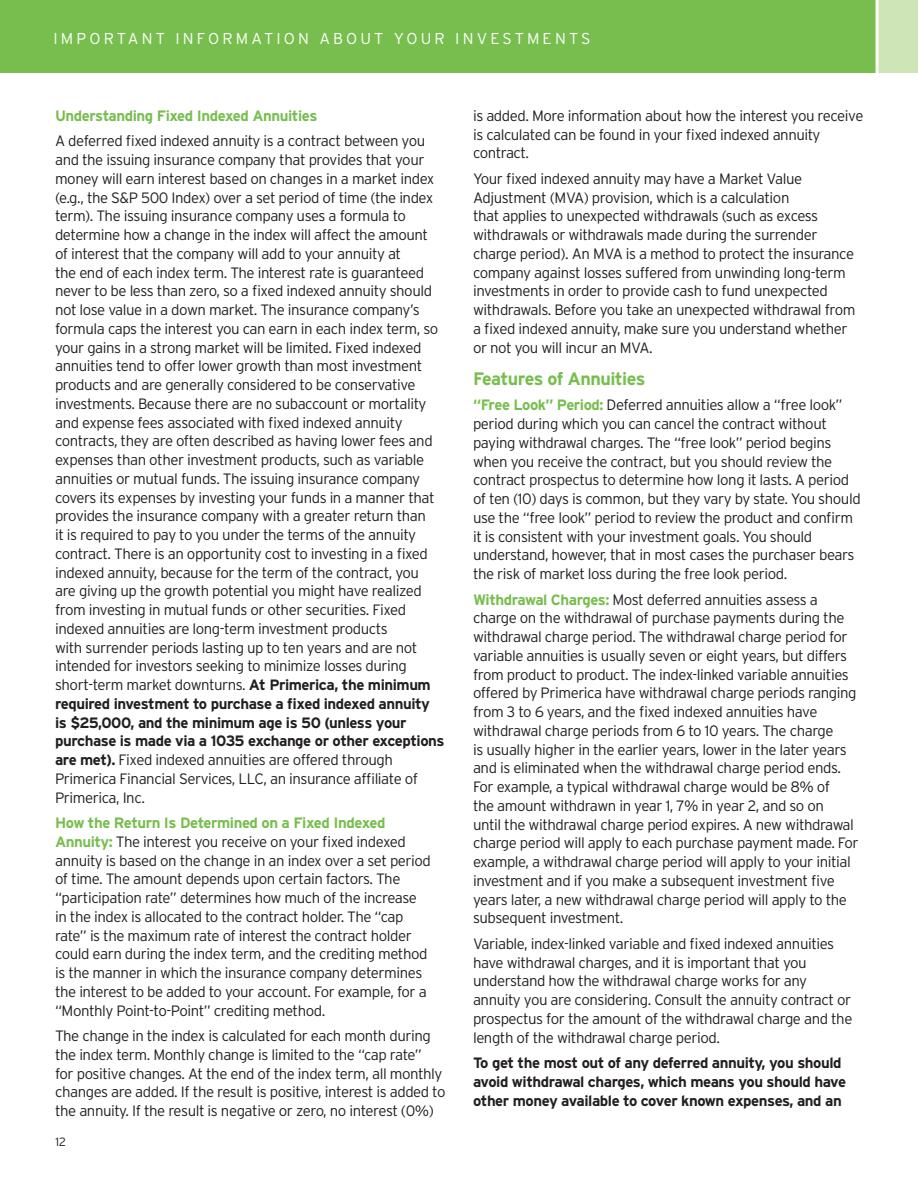
<style>
.page{position:relative;width:918px;height:1188px;background:#fff}
.page>*{position:absolute;margin:0;border:0;box-sizing:border-box;transform-origin:0 0}
.Main_Head__ps{font:700 18px "Interstate";letter-spacing:-.03em;color:#77be4e}
.t1{font:300 15.75px "Interstate";letter-spacing:.2em;color:#fff}
.Body_Text__ps{font:300 15px/18.8px "Interstate";letter-spacing:-.03em;color:#231f20}
.Body_Text__ps-2{font:700 15px/18.8px "Interstate";letter-spacing:-.03em;color:#231f20}
.Subhead__ps{font:700 15px "Interstate";letter-spacing:-.03em;color:#77be4e}
.t2{font:300 12px "Interstate";color:#231f20}
.s1{font-weight:700}
.s2{font-weight:700;color:#77be4e}
</style>
<div class="page">
<div style="left:0;top:0;width:918px;height:72px;background:#77be4e"></div>
<div style="left:877px;top:0;width:41px;height:72px;background:#cde5b7"></div>
<hr style="left:876px;top:0;width:3px;height:88px;background:#fff">
<p class="t1" style="left:54px;top:30px;width:538px">IMPORTANT INFORMATION ABOUT YOUR INVESTMENTS</p>
<p class="Subhead__ps" style="left:55px;top:107px;width:264px">Understanding Fixed Indexed Annuities</p>
<p class="Body_Text__ps" style="left:55px;top:132px;width:391px">A deferred fixed indexed annuity is a contract between you and the issuing insurance company that provides that your money will earn interest based on changes in a market index (e.g., the S&amp;P 500 Index) over a set period of time (the index term). The issuing insurance company uses a formula to determine how a change in the index will affect the amount of interest that the company will add to your annuity at<br>the end of each index term. The interest rate is guaranteed never to be less than zero, so a fixed indexed annuity should not lose value in a down market. The insurance company’s formula caps the interest you can earn in each index term, so your gains in a strong market will be limited. Fixed indexed annuities tend to offer lower growth than most investment products and are generally considered to be conservative investments. Because there are no subaccount or mortality and expense fees associated with fixed indexed annuity contracts, they are often described as having lower fees and expenses than other investment products, such as variable annuities or mutual funds. The issuing insurance company covers its expenses by investing your funds in a manner that provides the insurance company with a greater return than<br>it is required to pay to you under the terms of the annuity contract. There is an opportunity cost to investing in a fixed indexed annuity, because for the term of the contract, you<br>are giving up the growth potential you might have realized from investing in mutual funds or other securities. Fixed indexed annuities are long-term investment products<br>with surrender periods lasting up to ten years and are not intended for investors seeking to minimize losses during short-term market downturns. <span class="s1">At Primerica, the minimum required investment to purchase a fixed indexed annuity is $25,000, and the minimum age is 50 (unless your purchase is made via a 1035 exchange or other exceptions are met).</span> Fixed indexed annuities are offered through Primerica Financial Services, LLC, an insurance affiliate of Primerica, Inc.</p>
<p class="Body_Text__ps" style="left:55px;top:813px;width:377px"><span class="s2">How the Return Is Determined on a Fixed Indexed Annuity:</span> The interest you receive on your fixed indexed annuity is based on the change in an index over a set period of time. The amount depends upon certain factors. The “participation rate” determines how much of the increase in the index is allocated to the contract holder. The “cap rate” is the maximum rate of interest the contract holder could earn during the index term, and the crediting method is the manner in which the insurance company determines the interest to be added to your account. For example, for a “Monthly Point-to-Point” crediting method.</p>
<p class="Body_Text__ps" style="left:55px;top:1026px;width:392px">The change in the index is calculated for each month during the index term. Monthly change is limited to the “cap rate”<br>for positive changes. At the end of the index term, all monthly changes are added. If the result is positive, interest is added to the annuity. If the result is negative or zero, no interest (0%)</p>
<p class="t2" style="left:56px;top:1135px;width:12px">12</p>
<p class="Body_Text__ps" style="left:473px;top:106px;width:392px">is added. More information about how the interest you receive is calculated can be found in your fixed indexed annuity contract.</p>
<p class="Body_Text__ps" style="left:473px;top:169px;width:384px">Your fixed indexed annuity may have a Market Value Adjustment (MVA) provision, which is a calculation<br>that applies to unexpected withdrawals (such as excess withdrawals or withdrawals made during the surrender charge period). An MVA is a method to protect the insurance company against losses suffered from unwinding long-term investments in order to provide cash to fund unexpected withdrawals. Before you take an unexpected withdrawal from a fixed indexed annuity, make sure you understand whether or not you will incur an MVA.</p>
<p class="Main_Head__ps" style="left:473px;top:369px;width:174px">Features of Annuities</p>
<p class="Body_Text__ps" style="left:473px;top:396px;width:389px"><span class="s2">“Free Look” Period:</span> Deferred annuities allow a “free look” period during which you can cancel the contract without paying withdrawal charges. The “free look” period begins when you receive the contract, but you should review the contract prospectus to determine how long it lasts. A period of ten (10) days is common, but they vary by state. You should use the “free look” period to review the product and confirm it is consistent with your investment goals. You should understand, however, that in most cases the purchaser bears the risk of market loss during the free look period.</p>
<p class="Body_Text__ps" style="left:473px;top:590px;width:387px"><span class="s2">Withdrawal Charges:</span> Most deferred annuities assess a charge on the withdrawal of purchase payments during the withdrawal charge period. The withdrawal charge period for variable annuities is usually seven or eight years, but differs from product to product. The index-linked variable annuities offered by Primerica have withdrawal charge periods ranging from 3 to 6 years, and the fixed indexed annuities have withdrawal charge periods from 6 to 10 years. The charge<br>is usually higher in the earlier years, lower in the later years and is eliminated when the withdrawal charge period ends.<br>For example, a typical withdrawal charge would be 8% of<br>the amount withdrawn in year 1, 7% in year 2, and so on<br>until the withdrawal charge period expires. A new withdrawal charge period will apply to each purchase payment made. For example, a withdrawal charge period will apply to your initial investment and if you make a subsequent investment five years later, a new withdrawal charge period will apply to the subsequent investment.</p>
<p class="Body_Text__ps" style="left:473px;top:934px;width:381px">Variable, index-linked variable and fixed indexed annuities have withdrawal charges, and it is important that you understand how the withdrawal charge works for any annuity you are considering. Consult the annuity contract or prospectus for the amount of the withdrawal charge and the length of the withdrawal charge period.</p>
<p class="Body_Text__ps-2" style="left:473px;top:1053px;width:375px">To get the most out of any deferred annuity, you should avoid withdrawal charges, which means you should have other money available to cover known expenses, and an</p>
</div>
